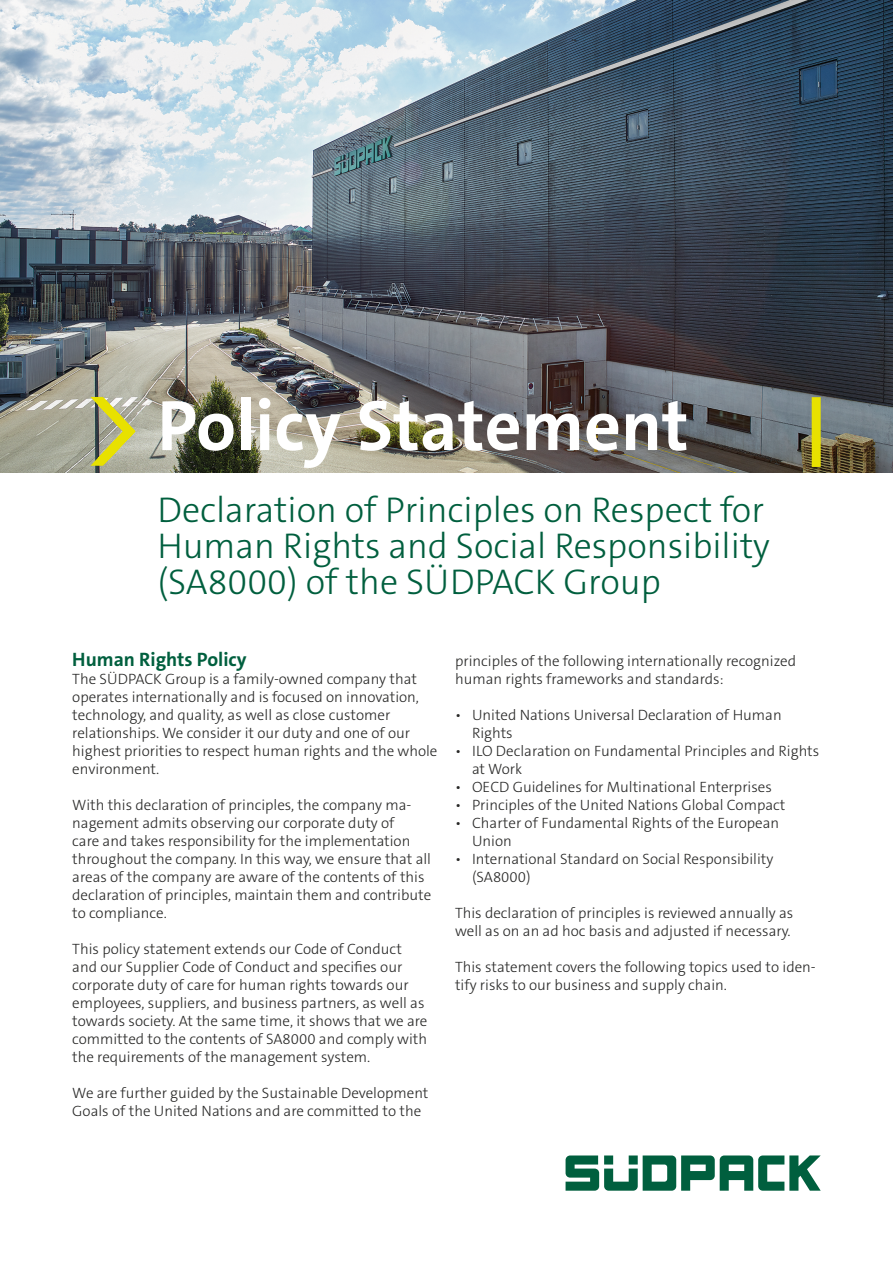
<style>
.page{position:relative;width:893px;height:1263px;background:#fff}
.page>*{position:absolute;margin:0;border:0;box-sizing:border-box;transform-origin:0 0}
.t1{font:700 72px "The Sans C4 s";color:#fff}
.t2{font:300 36px/36px "The Sans C5";color:#005f3e}
.t3{font:700 19.5px "The Sans C4 s";color:#005f3e}
.t4{font:300 15px/18px "The Sans C5";color:#282827}
</style>
<div class="page">
<img style="left:0;top:0;width:893px;height:473px">
<svg style="left:80px;top:389px;width:62px;height:81px;background:#b4b482"></svg>
<div style="left:812px;top:397px;width:9px;height:70px;background:#e8e100"></div>
<svg style="left:566px;top:1155px;width:255px;height:36px"></svg>
<h1 class="t1" style="left:157px;top:379px;width:533px">Policy Statement</h1>
<h2 class="t2" style="left:157px;top:492px;width:614px">Declaration of Principles on Respect for<br>Human Rights and Social Responsibility (SA8000) of the SÜDPACK Group</h2>
<h3 class="t3" style="left:72px;top:647px;width:176px">Human Rights Policy</h3>
<p class="t4" style="left:72px;top:670px;width:367px">The SÜDPACK Group is a family-owned company that operates internationally and is focused on innovation, technology, and quality, as well as close customer relationships. We consider it our duty and one of our highest priorities to respect human rights and the whole environment.</p>
<p class="t4" style="left:72px;top:796px;width:360px">With this declaration of principles, the company ma&shy;nagement admits observing our corporate duty of<br>care and takes responsibility for the implementation throughout the company. In this way, we ensure that all areas of the company are aware of the contents of this declaration of principles, maintain them and contribute to compliance.</p>
<p class="t4" style="left:72px;top:940px;width:357px">This policy statement extends our Code of Conduct and our Supplier Code of Conduct and specifies our corporate duty of care for human rights towards our employees, suppliers, and business partners, as well as towards society. At the same time, it shows that we are committed to the contents of SA8000 and comply with the requirements of the management system.</p>
<p class="t4" style="left:72px;top:1084px;width:358px">We are further guided by the Sustainable Development<br>Goals of the United Nations and are committed to the</p>
<p class="t4" style="left:455px;top:652px;width:343px">principles of the following internationally recognized human rights frameworks and standards:</p>
<p class="t4" style="left:472px;top:706px;width:311px;text-indent:-17px">• United Nations Universal Declaration of Human<br>Rights</p>
<p class="t4" style="left:472px;top:742px;width:349px;text-indent:-17px">• ILO Declaration on Fundamental Principles and Rights at Work</p>
<p class="t4" style="left:455px;top:778px;width:318px">• OECD Guidelines for Multinational Enterprises</p>
<p class="t4" style="left:455px;top:796px;width:332px">• Principles of the United Nations Global Compact</p>
<p class="t4" style="left:472px;top:814px;width:309px;text-indent:-17px">• Charter of Fundamental Rights of the European<br>Union</p>
<p class="t4" style="left:472px;top:850px;width:303px;text-indent:-17px">• International Standard on Social Responsibility (SA8000)</p>
<p class="t4" style="left:455px;top:904px;width:340px">This declaration of principles is reviewed annually as well as on an ad hoc basis and adjusted if necessary.</p>
<p class="t4" style="left:455px;top:958px;width:362px">This statement covers the following topics used to iden&shy;tify risks to our business and supply chain.</p>
</div>
